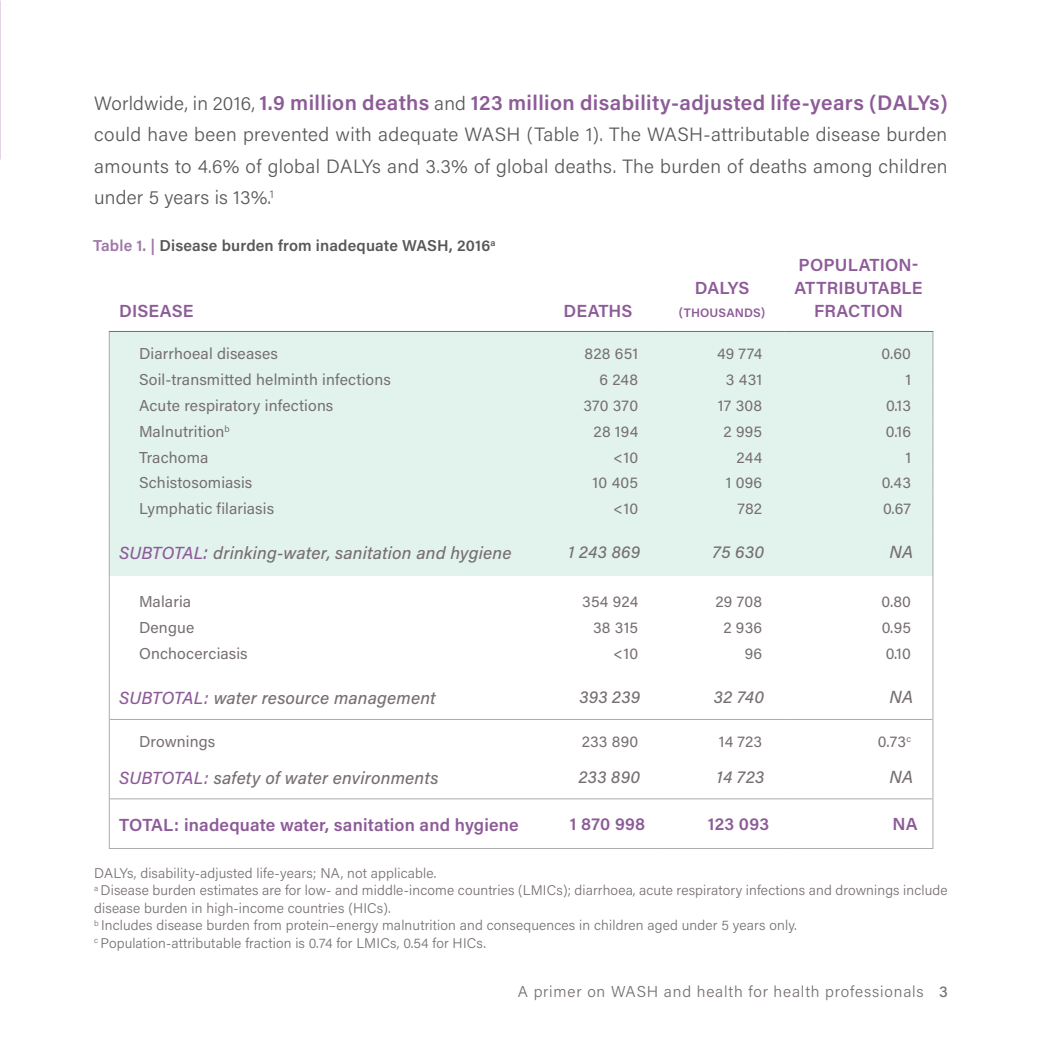
<style>
.page{position:relative;width:1042px;height:1042px;background:#fff}
.page>*{position:absolute;margin:0;border:0;box-sizing:border-box;transform-origin:0 0}
.Body{font:600 21px "Acumin Pro";letter-spacing:.02em;color:#8d5b98}
.Body-2{font:300 19.25px/31.5px "Acumin Pro";letter-spacing:.02em;color:#57585a;text-align:justify}
.Body-3{font:italic 500 17.5px "Acumin Pro";letter-spacing:.01em;color:#776f70}
.Body-4{font:600 17.5px/22.8px "Acumin Pro";letter-spacing:.01em;color:#8d5b98;text-align:center}
.Body-5{font:15.75px "Acumin Pro";letter-spacing:.01em;color:#776f70}
.Body-6{font:600 15.75px "Acumin Pro";letter-spacing:.01em;color:#57585a}
.t1{font:300 15.75px "Acumin Pro";letter-spacing:.05em;color:#776f70}
.Body-7{font:300 14px/17.5px "Acumin Pro";letter-spacing:.01em;color:#776f70}
.Body-8{font:600 12.25px "Acumin Pro";letter-spacing:.01em;color:#8d5b98}
.s1{font-weight:300;font-size:19.25px;color:#57585a}
.s2{color:#9f76a8}
.s3{color:#8d5b98}
.s4{font-size:19.25px;color:#8d5b98}
.s5{font-weight:500}
</style>
<div class="page">
<div style="left:109px;top:332px;width:823px;height:243px;background:#e2f3ee"></div>
<hr style="left:110px;top:798px;width:426px;height:1px;background:#aea9aa">
<hr style="left:536px;top:798px;width:124px;height:1px;background:#aea9aa">
<hr style="left:660px;top:798px;width:124px;height:1px;background:#aea9aa">
<hr style="left:784px;top:798px;width:148px;height:1px;background:#aea9aa">
<hr style="left:109px;top:848px;width:427px;height:1px;background:#aea9aa">
<hr style="left:536px;top:848px;width:124px;height:1px;background:#aea9aa">
<hr style="left:660px;top:848px;width:124px;height:1px;background:#aea9aa">
<hr style="left:784px;top:848px;width:149px;height:1px;background:#aea9aa">
<hr style="left:109px;top:332px;width:1px;height:34px;background:#aea9aa">
<svg style="left:109px;top:366px;width:1px;height:129px"></svg>
<hr style="left:109px;top:495px;width:1px;height:35px;background:#aea9aa">
<hr style="left:109px;top:530px;width:1px;height:50px;background:#aea9aa">
<hr style="left:109px;top:580px;width:1px;height:34px;background:#aea9aa">
<svg style="left:109px;top:614px;width:1px;height:26px"></svg>
<hr style="left:109px;top:640px;width:1px;height:35px;background:#aea9aa">
<hr style="left:109px;top:675px;width:1px;height:44px;background:#aea9aa">
<hr style="left:109px;top:719px;width:1px;height:35px;background:#aea9aa">
<hr style="left:109px;top:754px;width:1px;height:45px;background:#aea9aa">
<hr style="left:109px;top:799px;width:1px;height:49px;background:#aea9aa">
<hr style="left:932px;top:332px;width:1px;height:34px;background:#aea9aa">
<svg style="left:932px;top:366px;width:1px;height:129px"></svg>
<hr style="left:932px;top:495px;width:1px;height:35px;background:#aea9aa">
<hr style="left:932px;top:530px;width:1px;height:50px;background:#aea9aa">
<hr style="left:932px;top:580px;width:1px;height:34px;background:#aea9aa">
<svg style="left:932px;top:614px;width:1px;height:26px"></svg>
<hr style="left:932px;top:640px;width:1px;height:35px;background:#aea9aa">
<hr style="left:932px;top:675px;width:1px;height:44px;background:#aea9aa">
<hr style="left:932px;top:719px;width:1px;height:35px;background:#aea9aa">
<hr style="left:932px;top:754px;width:1px;height:45px;background:#aea9aa">
<hr style="left:932px;top:799px;width:1px;height:49px;background:#aea9aa">
<hr style="left:109px;top:331px;width:427px;height:1px;background:#8d5b98">
<hr style="left:536px;top:331px;width:124px;height:1px;background:#8d5b98">
<hr style="left:660px;top:331px;width:124px;height:1px;background:#8d5b98">
<hr style="left:784px;top:331px;width:149px;height:1px;background:#8d5b98">
<hr style="left:110px;top:719px;width:426px;height:1px;background:#aea9aa">
<hr style="left:536px;top:719px;width:124px;height:1px;background:#aea9aa">
<hr style="left:660px;top:719px;width:124px;height:1px;background:#aea9aa">
<hr style="left:784px;top:719px;width:148px;height:1px;background:#aea9aa">
<p class="Body" style="left:94px;top:88px;width:855px"><span class="s1">Worldwide, in 2016,</span> 1.9 million deaths <span class="s1">and</span> 123 million disability-adjusted life-years (DALYs)</p>
<p class="Body-2" style="left:94px;top:118px;width:855px">could have been prevented with adequate WASH (Table 1). The WASH-attributable disease burden amounts to 4.6% of global DALYs and 3.3% of global deaths. The burden of deaths among children under 5 years is 13%.<sup>1</sup></p>
<p class="Body-6" style="left:93px;top:235px;width:404px"><span class="s2">Table 1. |</span> Disease burden from inadequate WASH, 2016<sup>a</sup></p>
<p class="Body-4" style="left:119px;top:298px;width:76px">DISEASE</p>
<p class="Body-4" style="left:563px;top:298px;width:71px">DEATHS</p>
<p class="Body-4" style="left:695px;top:276px;width:56px">DALYS</p>
<p class="Body-8" style="left:679px;top:304px;width:88px">(THOUSANDS)</p>
<p class="Body-4" style="left:794px;top:253px;width:129px">POPULATION-<br>ATTRIBUTABLE<br>FRACTION</p>
<p class="Body-5" style="left:139px;top:343px;width:140px">Diarrhoeal diseases</p>
<p class="Body-5" style="left:584px;top:343px;width:55px">828 651</p>
<p class="Body-5" style="left:717px;top:343px;width:47px">49 774</p>
<p class="Body-5" style="left:881px;top:343px;width:31px">0.60</p>
<p class="Body-5" style="left:139px;top:368px;width:253px">Soil-transmitted helminth infections</p>
<p class="Body-5" style="left:599px;top:368px;width:40px">6 248</p>
<p class="Body-5" style="left:726px;top:368px;width:38px">3 431</p>
<p class="Body-5" style="left:905px;top:368px;width:7px">1</p>
<p class="Body-5" style="left:139px;top:395px;width:196px">Acute respiratory infections</p>
<p class="Body-5" style="left:583px;top:395px;width:56px">370 370</p>
<p class="Body-5" style="left:718px;top:395px;width:46px">17 308</p>
<p class="Body-5" style="left:886px;top:395px;width:27px">0.13</p>
<p class="Body-5" style="left:139px;top:421px;width:92px">Malnutrition<sup>b</sup></p>
<p class="Body-5" style="left:593px;top:421px;width:46px">28 194</p>
<p class="Body-5" style="left:723px;top:421px;width:40px">2 995</p>
<p class="Body-5" style="left:886px;top:421px;width:27px">0.16</p>
<p class="Body-5" style="left:139px;top:446px;width:71px">Trachoma</p>
<p class="Body-5" style="left:613px;top:446px;width:26px">&lt;10</p>
<p class="Body-5" style="left:736px;top:446px;width:27px">244</p>
<p class="Body-5" style="left:905px;top:446px;width:7px">1</p>
<p class="Body-5" style="left:139px;top:472px;width:115px">Schistosomiasis</p>
<p class="Body-5" style="left:592px;top:472px;width:47px">10 405</p>
<p class="Body-5" style="left:726px;top:472px;width:38px">1 096</p>
<p class="Body-5" style="left:882px;top:472px;width:31px">0.43</p>
<p class="Body-5" style="left:139px;top:497px;width:137px">Lymphatic filariasis</p>
<p class="Body-5" style="left:613px;top:497px;width:26px">&lt;10</p>
<p class="Body-5" style="left:737px;top:497px;width:26px">782</p>
<p class="Body-5" style="left:883px;top:497px;width:30px">0.67</p>
<p class="Body-3" style="left:119px;top:541px;width:394px"><span class="s3">SUBTOTAL</span><span class="s4">:</span> drinking-water, sanitation and hygiene</p>
<p class="Body-3" style="left:568px;top:539px;width:73px">1 243 869</p>
<p class="Body-3" style="left:712px;top:539px;width:53px">75 630</p>
<p class="Body-3" style="left:889px;top:539px;width:25px">NA</p>
<p class="Body-5" style="left:139px;top:591px;width:54px">Malaria</p>
<p class="Body-5" style="left:582px;top:591px;width:57px">354 924</p>
<p class="Body-5" style="left:715px;top:591px;width:48px">29 708</p>
<p class="Body-5" style="left:881px;top:591px;width:31px">0.80</p>
<p class="Body-5" style="left:139px;top:617px;width:57px">Dengue</p>
<p class="Body-5" style="left:593px;top:617px;width:46px">38 315</p>
<p class="Body-5" style="left:723px;top:617px;width:40px">2 936</p>
<p class="Body-5" style="left:882px;top:617px;width:31px">0.95</p>
<p class="Body-5" style="left:139px;top:642px;width:110px">Onchocerciasis</p>
<p class="Body-5" style="left:613px;top:642px;width:26px">&lt;10</p>
<p class="Body-5" style="left:745px;top:642px;width:19px">96</p>
<p class="Body-5" style="left:886px;top:642px;width:27px">0.10</p>
<p class="Body-3" style="left:119px;top:686px;width:318px"><span class="s3">SUBTOTAL:</span> water resource management</p>
<p class="Body-3" style="left:579px;top:685px;width:62px">393 239</p>
<p class="Body-3" style="left:714px;top:685px;width:52px">32 740</p>
<p class="Body-3" style="left:889px;top:685px;width:25px">NA</p>
<p class="Body-5" style="left:139px;top:731px;width:78px">Drownings</p>
<p class="Body-5" style="left:582px;top:731px;width:58px">233 890</p>
<p class="Body-5" style="left:719px;top:731px;width:45px">14 723</p>
<p class="Body-5" style="left:878px;top:731px;width:35px">0.73<sup>c</sup></p>
<p class="Body-3" style="left:119px;top:765px;width:321px"><span class="s3">SUBTOTAL:</span> safety of water environments</p>
<p class="Body-3" style="left:579px;top:764px;width:63px">233 890</p>
<p class="Body-3" style="left:717px;top:764px;width:49px">14 723</p>
<p class="Body-3" style="left:889px;top:764px;width:25px">NA</p>
<p class="Body-4" style="left:119px;top:812px;width:401px">TOTAL: inadequate water, sanitation and hygiene</p>
<p class="Body-4" style="left:570px;top:812px;width:77px">1 870 998</p>
<p class="Body-4" style="left:708px;top:812px;width:63px">123 093</p>
<p class="Body-4" style="left:892px;top:812px;width:27px">NA</p>
<p class="Body-7" style="left:94px;top:863px;width:344px">DALYs, disability-adjusted life-years; NA, not applicable.</p>
<p class="Body-7" style="left:94px;top:881px;width:855px"><sup>a</sup> Disease burden estimates are for low- and middle-income countries (LMICs); diarrhoea, acute respiratory infections and drownings include disease burden in high-income countries (HICs).</p>
<p class="Body-7" style="left:94px;top:916px;width:704px"><sup>b</sup> Includes disease burden from protein–energy malnutrition and consequences in children aged under 5 years only.</p>
<p class="Body-7" style="left:94px;top:933px;width:393px"><sup>c</sup> Population-attributable fraction is 0.74 for LMICs, 0.54 for HICs.</p>
<p class="t1" style="left:518px;top:980px;width:431px">A primer on WASH and health for health professionals <span class="s5">3</span></p>
</div>
